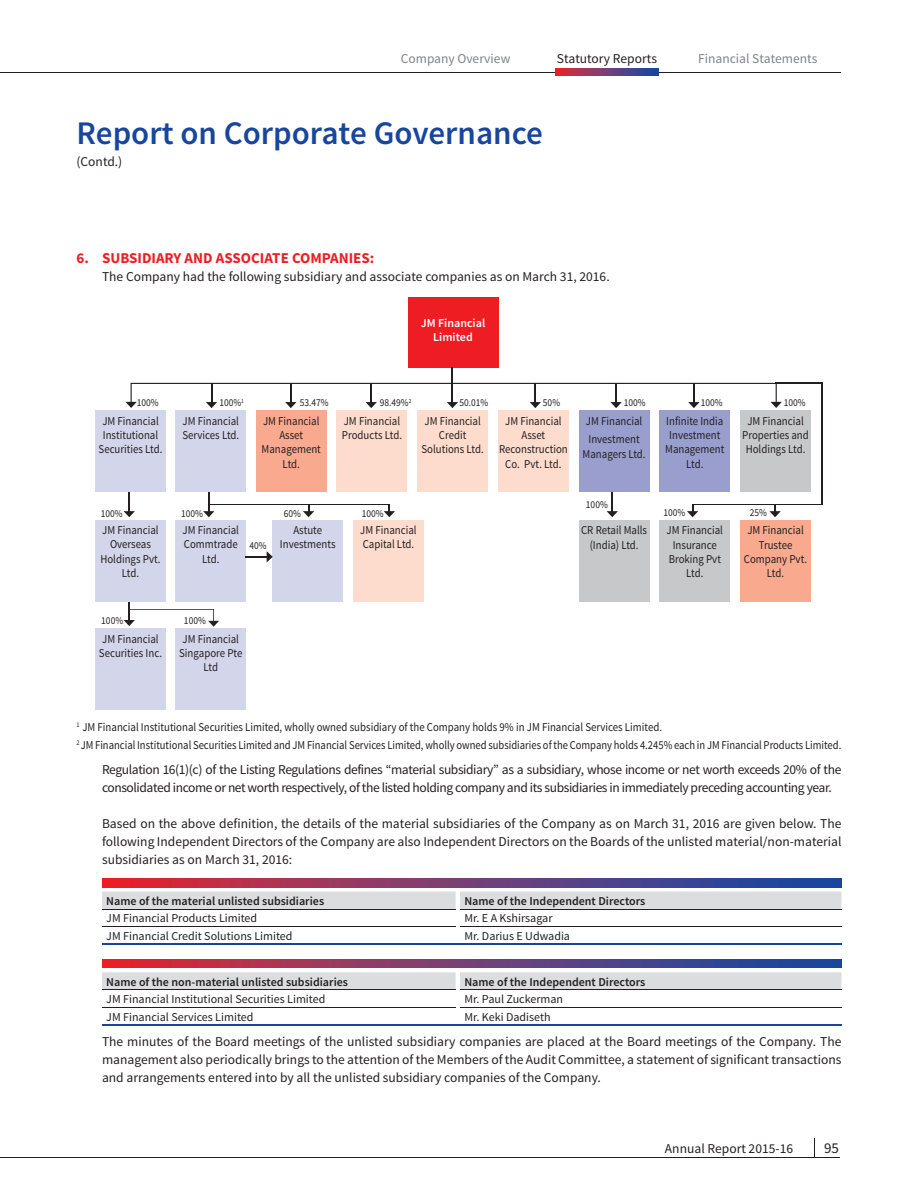
<style>
.page{position:relative;width:918px;height:1188px;background:#fff}
.page>*{position:absolute;margin:0;border:0;box-sizing:border-box;transform-origin:0 0}
.t1{font:600 33px "Source Sans Pro";color:#18469d}
.t2{font:700 15px "Source Sans Pro";color:#ee1d23}
.t3{font:15px "Source Sans Pro";color:#231f20}
.t4{font:13.5px/18px "Source Sans Pro";letter-spacing:-.03em;color:#231f20;text-align:justify}
.t5{font:13.5px "Source Sans Pro";color:#231f20}
.t6{font:13.5px "Source Sans Pro";color:#808285}
.t7{font:12px/14.4px "Source Sans Pro";color:#231f20;text-align:center;scale:.9 1}
.t8{font:12px "Source Sans Pro";color:#231f20}
.t9{font:600 12px "Source Sans Pro";color:#231f20}
.t10{font:600 12px/14.4px "Source Sans Pro";color:#fff;text-align:center}
.t11{font:10.5px "Source Sans Pro";color:#231f20;scale:.9 1}
</style>
<div class="page">
<hr style="left:0;top:72px;width:841px;height:1px;background:#231f20">
<hr style="left:0;top:1157px;width:839px;height:1px;background:#231f20">
<svg style="left:814px;top:1138px;width:1px;height:18px"></svg>
<svg style="left:555px;top:69px;width:104px;height:6px"></svg>
<div style="left:408px;top:297px;width:90px;height:70px;background:#ee1d23"></div>
<div style="left:95px;top:410px;width:71px;height:82px;background:#d3d5ea"></div>
<div style="left:95px;top:520px;width:71px;height:81px;background:#d3d5ea"></div>
<div style="left:95px;top:629px;width:71px;height:81px;background:#d3d5ea"></div>
<div style="left:175px;top:410px;width:71px;height:82px;background:#d3d5ea"></div>
<div style="left:175px;top:520px;width:71px;height:81px;background:#d3d5ea"></div>
<div style="left:175px;top:629px;width:71px;height:81px;background:#d3d5ea"></div>
<div style="left:256px;top:410px;width:71px;height:82px;background:#f8a98e"></div>
<div style="left:272px;top:520px;width:71px;height:81px;background:#d3d5ea"></div>
<div style="left:336px;top:410px;width:71px;height:82px;background:#fddcce"></div>
<div style="left:353px;top:520px;width:71px;height:81px;background:#fddcce"></div>
<div style="left:417px;top:410px;width:71px;height:82px;background:#fddcce"></div>
<div style="left:498px;top:410px;width:71px;height:82px;background:#fddcce"></div>
<div style="left:579px;top:410px;width:71px;height:82px;background:#999ece"></div>
<div style="left:659px;top:410px;width:71px;height:82px;background:#999ece"></div>
<div style="left:740px;top:410px;width:71px;height:82px;background:#c7c8ca"></div>
<svg style="left:124px;top:492px;width:11px;height:25px"></svg>
<svg style="left:203px;top:492px;width:11px;height:25px"></svg>
<svg style="left:303px;top:505px;width:11px;height:12px"></svg>
<svg style="left:384px;top:505px;width:11px;height:12px"></svg>
<svg style="left:125px;top:367px;width:657px;height:41px"></svg>
<hr style="left:209px;top:504px;width:181px;height:1px;background:#231f20">
<svg style="left:124px;top:601px;width:95px;height:26px"></svg>
<svg style="left:246px;top:551px;width:27px;height:11px"></svg>
<hr style="left:776px;top:383px;width:47px;height:1px;background:#231f20">
<hr style="left:822px;top:383px;width:1px;height:122px;background:#231f20">
<div style="left:579px;top:520px;width:71px;height:82px;background:#c7c8ca"></div>
<div style="left:659px;top:520px;width:71px;height:82px;background:#c7c8ca"></div>
<div style="left:740px;top:520px;width:71px;height:82px;background:#f8a98e"></div>
<svg style="left:769px;top:505px;width:12px;height:12px"></svg>
<hr style="left:692px;top:504px;width:131px;height:1px;background:#231f20">
<svg style="left:687px;top:505px;width:11px;height:12px"></svg>
<svg style="left:607px;top:492px;width:11px;height:25px"></svg>
<svg style="left:102px;top:887px;width:739px;height:1px"></svg>
<svg style="left:102px;top:878px;width:739px;height:9px;background:#773b70"></svg>
<div style="left:102px;top:891px;width:739px;height:18px;background:#dcdddf"></div>
<hr style="left:102px;top:943px;width:354px;height:2px;background:#18469d">
<hr style="left:460px;top:943px;width:381px;height:2px;background:#18469d">
<hr style="left:102px;top:909px;width:354px;height:1px;background:#231f20">
<hr style="left:460px;top:909px;width:381px;height:1px;background:#231f20">
<hr style="left:102px;top:926px;width:354px;height:1px;background:#231f20">
<hr style="left:460px;top:926px;width:381px;height:1px;background:#231f20">
<svg style="left:102px;top:959px;width:739px;height:9px;background:#773b70"></svg>
<svg style="left:102px;top:972px;width:739px;height:18px;background:#d2d3d5"></svg>
<hr style="left:102px;top:1024px;width:354px;height:2px;background:#18469d">
<hr style="left:460px;top:1024px;width:381px;height:2px;background:#18469d">
<hr style="left:102px;top:990px;width:354px;height:1px;background:#231f20">
<hr style="left:460px;top:990px;width:381px;height:1px;background:#231f20">
<hr style="left:102px;top:1007px;width:354px;height:1px;background:#231f20">
<hr style="left:460px;top:1007px;width:381px;height:1px;background:#231f20">
<p class="t6" style="left:401px;top:50px;width:111px">Company Overview</p>
<p class="t5" style="left:557px;top:50px;width:102px">Statutory Reports</p>
<p class="t6" style="left:698px;top:50px;width:121px">Financial Statements</p>
<h1 class="t1" style="left:76px;top:112px;width:468px">Report on Corporate Governance</h1>
<p class="t4" style="left:76px;top:153px;width:47px">(Contd.)</p>
<p class="t2" style="left:76px;top:249px;width:299px">6. SUBSIDIARY AND ASSOCIATE COMPANIES:</p>
<p class="t5" style="left:102px;top:268px;width:509px">The Company had the following subsidiary and associate companies as on March 31, 2016.</p>
<p class="t10" style="left:421px;top:316px;width:66px">JM Financial<br>Limited</p>
<p class="t11" style="left:137px;top:396px;width:26px">100%</p>
<p class="t11" style="left:380px;top:396px;width:37px">98.49%<sup>2</sup></p>
<p class="t11" style="left:219px;top:396px;width:29px">100%<sup>1</sup></p>
<p class="t11" style="left:300px;top:396px;width:34px">53.47%</p>
<p class="t11" style="left:459px;top:396px;width:34px">50.01%</p>
<p class="t11" style="left:543px;top:396px;width:21px">50%</p>
<p class="t11" style="left:624px;top:396px;width:26px">100%</p>
<p class="t11" style="left:701px;top:396px;width:26px">100%</p>
<p class="t11" style="left:784px;top:396px;width:26px">100%</p>
<p class="t7" style="left:99px;top:414px;width:73px">JM Financial<br>Institutional<br>Securities Ltd.</p>
<p class="t7" style="left:182px;top:414px;width:65px;text-align:left">JM Financial<br>Services Ltd.</p>
<p class="t7" style="left:262px;top:414px;width:67px">JM Financial<br>Asset<br>Management<br>Ltd.</p>
<p class="t7" style="left:342px;top:414px;width:68px;text-align:left">JM Financial<br>Products Ltd.</p>
<p class="t7" style="left:422px;top:414px;width:71px">JM Financial<br>Credit<br>Solutions Ltd.</p>
<p class="t7" style="left:499px;top:414px;width:78px">JM Financial<br>Asset<br>Reconstruction<br>Co. Pvt. Ltd.</p>
<p class="t7" style="left:586px;top:412px;width:64px;line-height:18.6px;text-align:left">JM Financial<br>Investment</p>
<p class="t7" style="left:583px;top:447px;width:72px">Managers Ltd.</p>
<p class="t7" style="left:665px;top:414px;width:67px">Infinite India<br>Investment<br>Management<br>Ltd.</p>
<p class="t7" style="left:742px;top:414px;width:76px">JM Financial<br>Properties and<br>Holdings Ltd.</p>
<p class="t11" style="left:101px;top:507px;width:26px">100%</p>
<p class="t11" style="left:181px;top:507px;width:26px">100%</p>
<p class="t11" style="left:284px;top:507px;width:21px">60%</p>
<p class="t11" style="left:362px;top:507px;width:26px">100%</p>
<p class="t11" style="left:586px;top:498px;width:26px">100%</p>
<p class="t11" style="left:663px;top:506px;width:26px">100%</p>
<p class="t11" style="left:750px;top:506px;width:21px">25%</p>
<p class="t7" style="left:100px;top:523px;width:68px">JM Financial<br>Overseas<br>Holdings Pvt.<br>Ltd.</p>
<p class="t7" style="left:183px;top:523px;width:64px">JM Financial<br>Commtrade<br>Ltd.</p>
<p class="t11" style="left:249px;top:539px;width:21px">40%</p>
<p class="t7" style="left:280px;top:523px;width:63px">Astute<br>Investments</p>
<p class="t7" style="left:360px;top:523px;width:64px;text-align:left">JM Financial<br>Capital Ltd.</p>
<p class="t7" style="left:581px;top:523px;width:75px">CR Retail Malls (India) Ltd.</p>
<p class="t7" style="left:667px;top:523px;width:64px">JM Financial<br>Insurance<br>Broking Pvt<br>Ltd.</p>
<p class="t7" style="left:744px;top:523px;width:72px">JM Financial<br>Trustee<br>Company Pvt.<br>Ltd.</p>
<p class="t11" style="left:101px;top:614px;width:26px">100%</p>
<p class="t11" style="left:184px;top:614px;width:26px">100%</p>
<p class="t7" style="left:99px;top:632px;width:72px;text-align:left">JM Financial<br>Securities Inc.</p>
<p class="t7" style="left:179px;top:632px;width:72px">JM Financial<br>Singapore Pte<br>Ltd</p>
<p class="t7" style="left:76px;top:718px;width:851px;line-height:18px;text-align:left"><sup>1</sup> JM Financial Institutional Securities Limited, wholly owned subsidiary of the Company holds 9% in JM Financial Services Limited.<br><sup>2</sup> JM Financial Institutional Securities Limited and JM Financial Services Limited, wholly owned subsidiaries of the Company holds 4.245% each in JM Financial Products Limited.</p>
<p class="t4" style="left:102px;top:761px;width:741px">Regulation 16(1)(c) of the Listing Regulations defines “material subsidiary” as a subsidiary, whose income or net worth exceeds 20% of the consolidated income or net worth respectively, of the listed holding company and its subsidiaries in immediately preceding accounting year.</p>
<p class="t4" style="left:102px;top:815px;width:741px">Based on the above definition, the details of the material subsidiaries of the Company as on March 31, 2016 are given below. The following Independent Directors of the Company are also Independent Directors on the Boards of the unlisted material/non-material subsidiaries as on March 31, 2016:</p>
<p class="t9" style="left:106px;top:893px;width:219px">Name of the material unlisted subsidiaries</p>
<p class="t9" style="left:464px;top:893px;width:183px">Name of the Independent Directors</p>
<p class="t8" style="left:106px;top:911px;width:152px">JM Financial Products Limited</p>
<p class="t8" style="left:464px;top:911px;width:90px">Mr. E A Kshirsagar</p>
<p class="t8" style="left:106px;top:928px;width:188px">JM Financial Credit Solutions Limited</p>
<p class="t8" style="left:464px;top:928px;width:107px">Mr. Darius E Udwadia</p>
<p class="t9" style="left:106px;top:974px;width:243px">Name of the non-material unlisted subsidiaries</p>
<p class="t9" style="left:464px;top:974px;width:183px">Name of the Independent Directors</p>
<p class="t8" style="left:106px;top:992px;width:221px">JM Financial Institutional Securities Limited</p>
<p class="t8" style="left:464px;top:992px;width:100px">Mr. Paul Zuckerman</p>
<p class="t8" style="left:106px;top:1009px;width:149px">JM Financial Services Limited</p>
<p class="t8" style="left:464px;top:1009px;width:88px">Mr. Keki Dadiseth</p>
<p class="t4" style="left:102px;top:1033px;width:741px">The minutes of the Board meetings of the unlisted subsidiary companies are placed at the Board meetings of the Company. The management also periodically brings to the attention of the Members of the Audit Committee, a statement of significant transactions and arrangements entered into by all the unlisted subsidiary companies of the Company.</p>
<p class="t5" style="left:665px;top:1140px;width:130px">Annual Report 2015-16</p>
<p class="t3" style="left:824px;top:1138px;width:16px">95</p>
</div>
